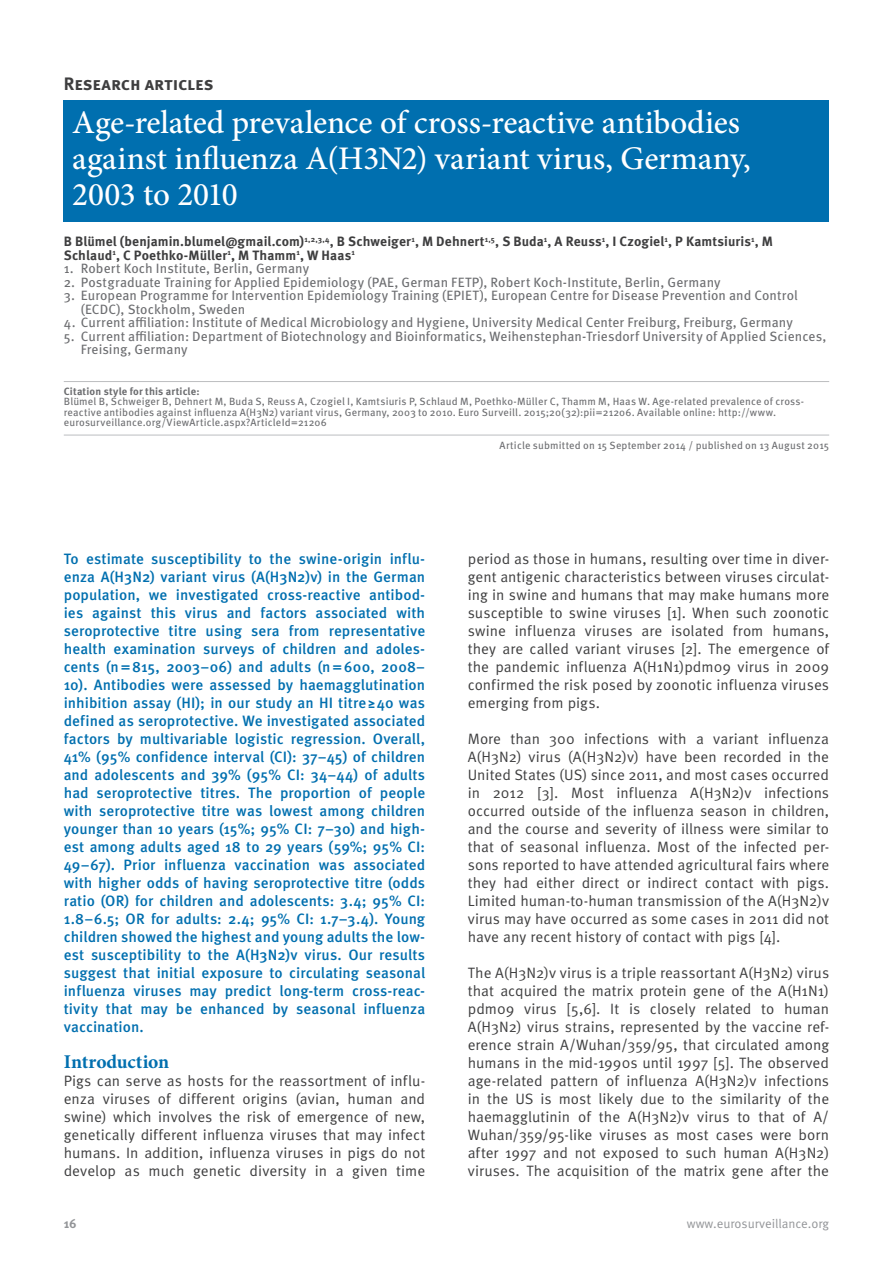
<style>
.page{position:relative;width:893px;height:1263px;background:#fff}
.page>*{position:absolute;margin:0;border:0;box-sizing:border-box;transform-origin:0 0}
.t1{font:500 33px/36px "Minion Pro";letter-spacing:-.005em;color:#fff}
.t2{font:700 19.5px "Minion Pro";letter-spacing:-.005em;color:#006faf}
.t3{font:700 18px "Meta Pro";color:#3e3e3f}
.t4{font:15px/18px "Meta Pro";color:#3e3e3f;text-align:justify}
.t5{font:500 15px/18px "Meta Pro";color:#006faf;text-align:justify}
.t6{font:13.5px/13.5px "Meta Pro";letter-spacing:.005em;color:#6c6d70}
.t7{font:700 13.5px/13.5px "Meta Pro";letter-spacing:.005em;color:#3e3e3f}
.t8{font:12.75px "Meta Pro";color:#939598}
.t9{font:700 12.75px "Meta Pro";color:#939598}
.t10{font:10.5px/10.5px "Meta Pro";letter-spacing:.015em;color:#6c6d70}
.t11{font:700 10.5px "Meta Pro";letter-spacing:.015em;color:#6c6d70}
</style>
<div class="page">
<hr style="left:64px;top:381px;width:765px;height:1px;background:#bcbdc0">
<hr style="left:64px;top:435px;width:765px;height:1px;background:#bcbdc0">
<div style="left:64px;top:100px;width:765px;height:122px;background:#006faf"></div>
<p class="t3" style="left:64px;top:72px;width:151px">Research articles</p>
<h1 class="t1" style="left:72px;top:104px;width:680px">Age-related prevalence of cross-reactive antibodies against influenza A(H3N2) variant virus, Germany,<br>2003 to 2010</h1>
<p class="t7" style="left:64px;top:235px;width:711px">B Blümel (benjamin.blumel@gmail.com)<sup>1,2,3,4</sup>, B Schweiger<sup>1</sup>, M Dehnert<sup>1,5</sup>, S Buda<sup>1</sup>, A Reuss<sup>1</sup>, I Czogiel<sup>1</sup>, P Kamtsiuris<sup>1</sup>, M<br>Schlaud<sup>1</sup>, C Poethko-Müller<sup>1</sup>, M Thamm<sup>1</sup>, W Haas<sup>1</sup></p>
<p class="t6" style="left:64px;top:262px;width:247px">1. Robert Koch Institute, Berlin, Germany</p>
<p class="t6" style="left:64px;top:276px;width:658px">2. Postgraduate Training for Applied Epidemiology (PAE, German FETP), Robert Koch-Institute, Berlin, Germany</p>
<p class="t6" style="left:81px;top:289px;width:718px;text-indent:-17px">3. European Programme for Intervention Epidemiology Training (EPIET), European Centre for Disease Prevention and Control (ECDC), Stockholm, Sweden</p>
<p class="t6" style="left:64px;top:316px;width:731px">4. Current affiliation: Institute of Medical Microbiology and Hygiene, University Medical Center Freiburg, Freiburg, Germany</p>
<p class="t6" style="left:81px;top:330px;width:747px;text-indent:-17px">5. Current affiliation: Department of Biotechnology and Bioinformatics, Weihenstephan-Triesdorf University of Applied Sciences,<br>Freising, Germany</p>
<p class="t11" style="left:64px;top:384px;width:137px">Citation style for this article:</p>
<p class="t10" style="left:64px;top:397px;width:742px">Blümel B, Schweiger B, Dehnert M, Buda S, Reuss A, Czogiel I, Kamtsiuris P, Schlaud M, Poethko-Müller C, Thamm M, Haas W. Age-related prevalence of cross&shy;reactive antibodies against influenza A(H3N2) variant virus, Germany, 2003 to 2010. Euro Surveill. 2015;20(32):pii=21206. Available online: http://www. eurosurveillance.org/ViewArticle.aspx?ArticleId=21206</p>
<p class="t10" style="left:500px;top:441px;width:331px">Article submitted on 15 September 2014 / published on 13 August 2015</p>
<p class="t5" style="left:64px;top:550px;width:363px">To estimate susceptibility to the swine-origin influ&shy;enza A(H3N2) variant virus (A(H3N2)v) in the German population, we investigated cross-reactive antibod&shy;ies against this virus and factors associated with seroprotective titre using sera from representative health examination surveys of children and adoles&shy;cents (n=815, 2003–06) and adults (n=600, 2008– 10). Antibodies were assessed by haemagglutination inhibition assay (HI); in our study an HI titre≥40 was defined as seroprotective. We investigated associated factors by multivariable logistic regression. Overall, 41% (95% confidence interval (CI): 37–45) of children and adolescents and 39% (95% CI: 34–44) of adults had seroprotective titres. The proportion of people with seroprotective titre was lowest among children younger than 10 years (15%; 95% CI: 7–30) and high&shy;est among adults aged 18 to 29 years (59%; 95% CI:<br>49–67). Prior influenza vaccination was associated with higher odds of having seroprotective titre (odds ratio (OR) for children and adolescents: 3.4; 95% CI:<br>1.8–6.5; OR for adults: 2.4; 95% CI: 1.7–3.4). Young children showed the highest and young adults the low&shy;est susceptibility to the A(H3N2)v virus. Our results suggest that initial exposure to circulating seasonal influenza viruses may predict long-term cross-reac&shy;tivity that may be enhanced by seasonal influenza vaccination.</p>
<h2 class="t2" style="left:64px;top:1048px;width:107px">Introduction</h2>
<p class="t4" style="left:64px;top:1072px;width:363px">Pigs can serve as hosts for the reassortment of influ&shy;enza viruses of different origins (avian, human and swine) which involves the risk of emergence of new, genetically different influenza viruses that may infect humans. In addition, influenza viruses in pigs do not develop as much genetic diversity in a given time</p>
<p class="t4" style="left:468px;top:550px;width:363px">period as those in humans, resulting over time in diver&shy;gent antigenic characteristics between viruses circulat&shy;ing in swine and humans that may make humans more susceptible to swine viruses [1]. When such zoonotic swine influenza viruses are isolated from humans, they are called variant viruses [2]. The emergence of the pandemic influenza A(H1N1)pdm09 virus in 2009 confirmed the risk posed by zoonotic influenza viruses emerging from pigs.</p>
<p class="t4" style="left:468px;top:730px;width:363px">More than 300 infections with a variant influenza A(H3N2) virus (A(H3N2)v) have been recorded in the United States (US) since 2011, and most cases occurred in 2012 [3]. Most influenza A(H3N2)v infections occurred outside of the influenza season in children, and the course and severity of illness were similar to that of seasonal influenza. Most of the infected per&shy;sons reported to have attended agricultural fairs where they had either direct or indirect contact with pigs.<br>Limited human-to-human transmission of the A(H3N2)v virus may have occurred as some cases in 2011 did not have any recent history of contact with pigs [4].</p>
<p class="t4" style="left:468px;top:964px;width:363px">The A(H3N2)v virus is a triple reassortant A(H3N2) virus that acquired the matrix protein gene of the A(H1N1) pdm09 virus [5,6]. It is closely related to human A(H3N2) virus strains, represented by the vaccine ref&shy;erence strain A/Wuhan/359/95, that circulated among humans in the mid-1990s until 1997 [5]. The observed age-related pattern of influenza A(H3N2)v infections in the US is most likely due to the similarity of the haemagglutinin of the A(H3N2)v virus to that of A/ Wuhan/359/95-like viruses as most cases were born after 1997 and not exposed to such human A(H3N2) viruses. The acquisition of the matrix gene after the</p>
<p class="t9" style="left:64px;top:1215px;width:14px">16</p>
<p class="t8" style="left:687px;top:1215px;width:144px">www.eurosurveillance.org</p>
</div>
